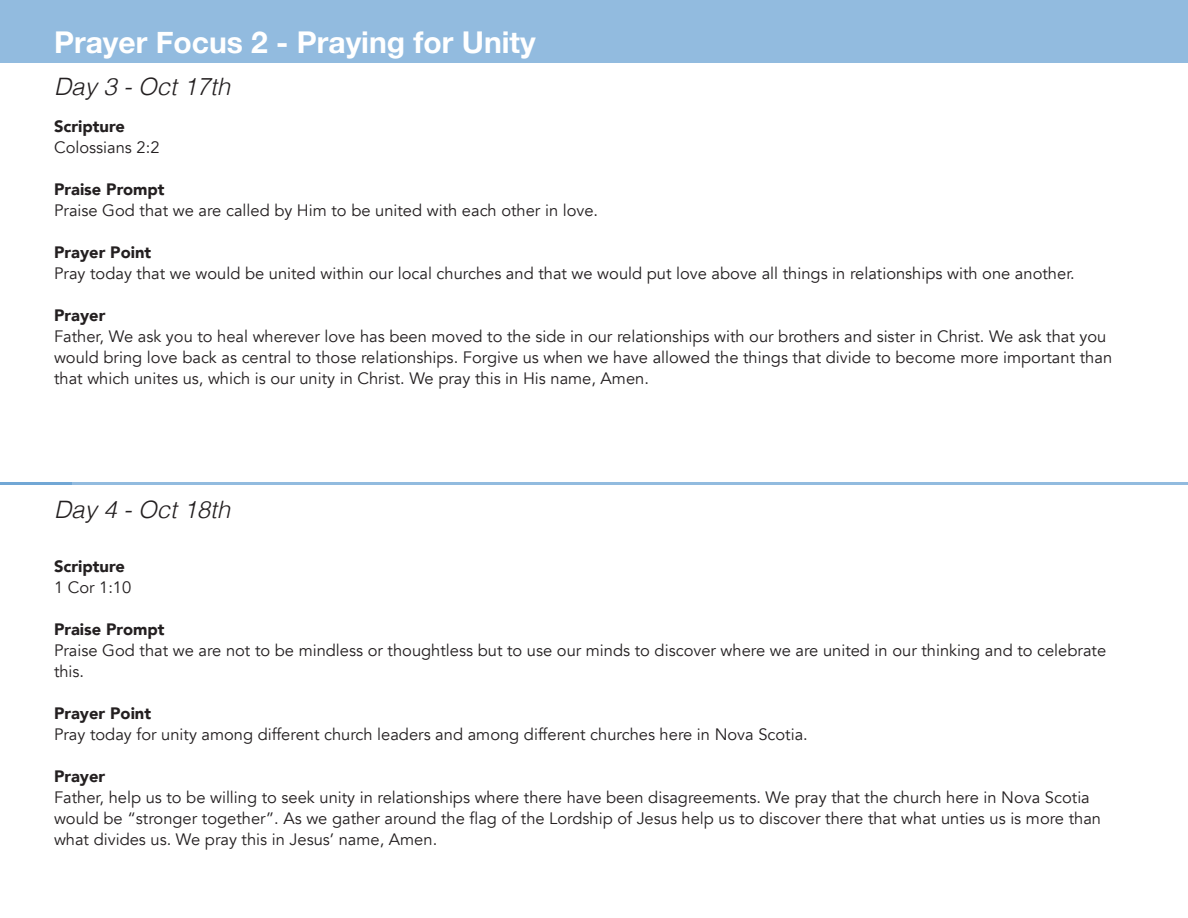
<style>
.page{position:relative;width:1188px;height:918px;background:#fff}
.page>*{position:absolute;margin:0;border:0;box-sizing:border-box;transform-origin:0 0}
.t1{font:700 30px "Helvetica Neue";color:#fff}
.t2{font:italic 300 24px "Helvetica";color:#231f20}
.t3{font:16.5px/21px "Avenir";color:#231f20}
.t4{font:900 16.5px "Avenir";color:#231f20}
</style>
<div class="page">
<div style="left:0;top:0;width:1188px;height:63px;background:#92bbdf"></div>
<hr style="left:0;top:482px;width:1188px;height:3px;background:#639fd2">
<p class="t1" style="left:54px;top:18px;width:483px">Prayer Focus 2 - Praying for Unity</p>
<p class="t2" style="left:54px;top:66px;width:178px">Day 3 - Oct 17th</p>
<p class="t4" style="left:54px;top:112px;width:72px">Scripture</p>
<p class="t3" style="left:54px;top:137px;width:107px">Colossians 2:2</p>
<p class="t4" style="left:54px;top:175px;width:112px">Praise Prompt</p>
<p class="t3" style="left:54px;top:200px;width:546px">Praise God that we are called by Him to be united with each other in love.</p>
<p class="t4" style="left:54px;top:238px;width:99px">Prayer Point</p>
<p class="t3" style="left:54px;top:263px;width:1022px">Pray today that we would be united within our local churches and that we would put love above all things in relationships with one another.</p>
<p class="t4" style="left:54px;top:301px;width:53px">Prayer</p>
<p class="t3" style="left:54px;top:326px;width:1060px">Father, We ask you to heal wherever love has been moved to the side in our relationships with our brothers and sister in Christ. We ask that you would bring love back as central to those relationships. Forgive us when we have allowed the things that divide to become more important than that which unites us, which is our unity in Christ. We pray this in His name, Amen.</p>
<p class="t2" style="left:54px;top:489px;width:178px">Day 4 - Oct 18th</p>
<p class="t4" style="left:54px;top:552px;width:72px">Scripture</p>
<p class="t3" style="left:54px;top:577px;width:79px">1 Cor 1:10</p>
<p class="t4" style="left:54px;top:615px;width:112px">Praise Prompt</p>
<p class="t3" style="left:54px;top:640px;width:1054px">Praise God that we are not to be mindless or thoughtless but to use our minds to discover where we are united in our thinking and to celebrate this.</p>
<p class="t4" style="left:54px;top:699px;width:99px">Prayer Point</p>
<p class="t3" style="left:54px;top:724px;width:755px">Pray today for unity among different church leaders and among different churches here in Nova Scotia.</p>
<p class="t4" style="left:54px;top:762px;width:53px">Prayer</p>
<p class="t3" style="left:54px;top:787px;width:1049px">Father, help us to be willing to seek unity in relationships where there have been disagreements. We pray that the church here in Nova Scotia would be “stronger together”. As we gather around the flag of the Lordship of Jesus help us to discover there that what unties us is more than what divides us. We pray this in Jesus’ name, Amen.</p>
</div>
